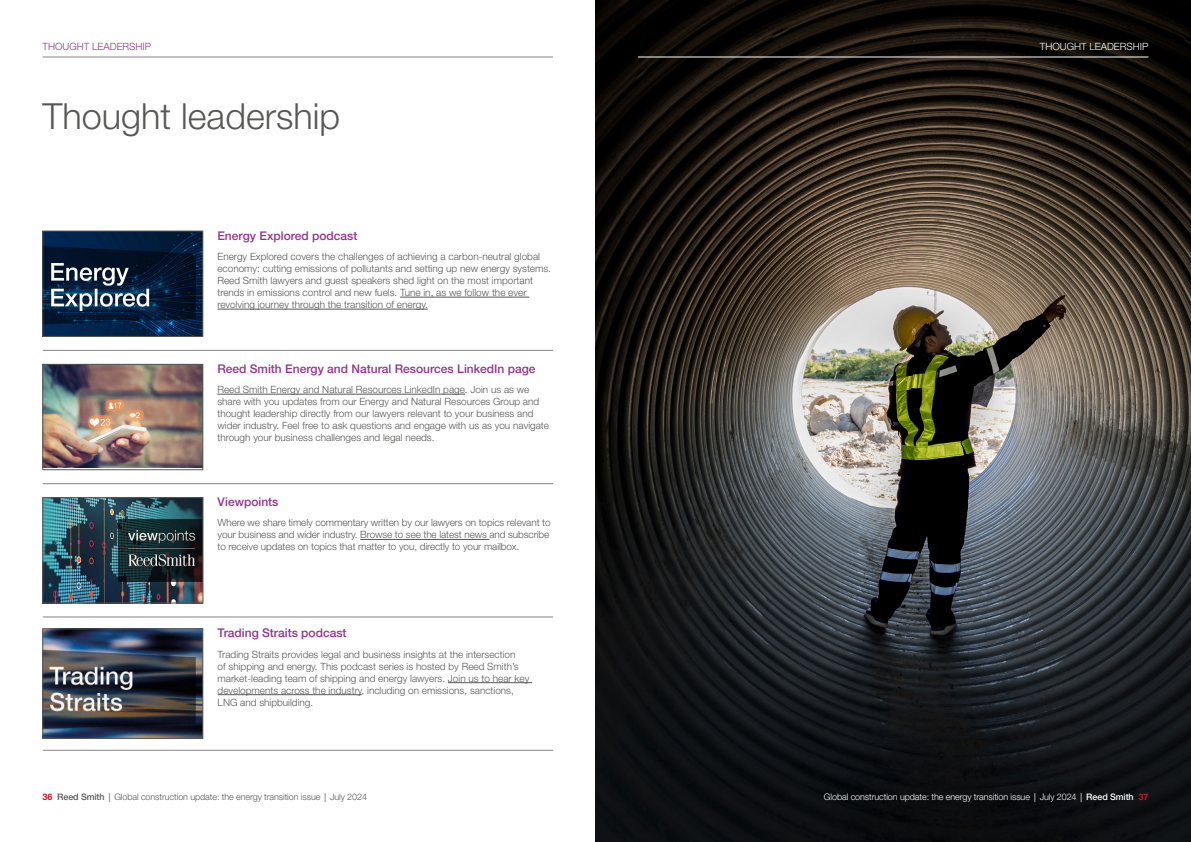
<style>
.page{position:relative;width:1191px;height:842px;background:#fff}
.page>*{position:absolute;margin:0;border:0;box-sizing:border-box;transform-origin:0 0}
.t1{font:300 36px "Helvetica Neue LT Std";color:#575756}
.t2{font:500 12px "Helvetica Neue LT Std";color:#92348a}
.t3{font:300 10px/12px "Helvetica Neue LT Std";color:#575756}
.t4{font:300 10px "Helvetica Neue LT Std";color:#92348a}
.t5{font:300 10px "Helvetica Neue LT Std";color:#fff}
.t6{font:300 9px "Helvetica Neue LT Std";letter-spacing:-.01em;color:#575756}
.t7{font:300 9px "Helvetica Neue LT Std";letter-spacing:-.01em;color:#fff}
.s1{font-weight:700;color:#ca1524}
.s2{font-weight:500}
.s3{font-family:"Open Sans";font-weight:400}
</style>
<div class="page">
<img style="left:595px;top:0;width:596px;height:842px">
<img style="left:45px;top:631px;width:156px;height:106px">
<div style="left:43px;top:629px;width:160px;height:110px;border:1px solid #575756"></div>
<hr style="left:448px;top:682px;width:84px;height:1px;background:#575756">
<hr style="left:218px;top:694px;width:143px;height:1px;background:#575756">
<hr style="left:43px;top:750px;width:510px;height:1px;background:#878787">
<hr style="left:43px;top:617px;width:510px;height:1px;background:#878787">
<hr style="left:43px;top:350px;width:510px;height:1px;background:#878787">
<hr style="left:217px;top:394px;width:248px;height:1px;background:#575756">
<hr style="left:43px;top:483px;width:510px;height:1px;background:#878787">
<img style="left:45px;top:499px;width:156px;height:102px">
<div style="left:43px;top:497px;width:160px;height:106px;border:1px solid #575756"></div>
<img style="left:45px;top:233px;width:156px;height:102px">
<div style="left:43px;top:231px;width:160px;height:106px;border:1px solid #575756"></div>
<img style="left:45px;top:366px;width:156px;height:101px">
<div style="left:43px;top:364px;width:160px;height:106px;border:1px solid #575756"></div>
<hr style="left:360px;top:539px;width:129px;height:1px;background:#575756">
<hr style="left:400px;top:297px;width:129px;height:1px;background:#575756">
<hr style="left:217px;top:309px;width:211px;height:1px;background:#575756">
<hr style="left:638px;top:57px;width:510px;height:1px;background:#fff">
<hr style="left:43px;top:57px;width:510px;height:1px;background:#878787">
<p class="t4" style="left:43px;top:40px;width:110px">THOUGHT LEADERSHIP</p>
<p class="t5" style="left:1039px;top:40px;width:110px">THOUGHT LEADERSHIP</p>
<h1 class="t1" style="left:43px;top:95px;width:299px">Thought leadership</h1>
<p class="t2" style="left:217px;top:228px;width:142px">Energy Explored podcast</p>
<p class="t3" style="left:217px;top:250px;width:335px">Energy Explored covers the challenges of achieving a carbon-neutral global economy: cutting emissions of pollutants and setting up new energy systems.<br>Reed Smith lawyers and guest speakers shed light on the most important trends in emissions control and new fuels. Tune in, as we follow the ever revolving journey through the transition of energy.</p>
<p class="t2" style="left:217px;top:361px;width:320px">Reed Smith Energy and Natural Resources LinkedIn page</p>
<p class="t3" style="left:217px;top:383px;width:333px">Reed Smith Energy and Natural Resources LinkedIn page. Join us as we share with you updates from our Energy and Natural Resources Group and thought leadership directly from our lawyers relevant to your business and wider industry. Feel free to ask questions and engage with us as you navigate through your business challenges and legal needs.</p>
<p class="t2" style="left:218px;top:494px;width:62px">Viewpoints</p>
<p class="t3" style="left:218px;top:517px;width:334px">Where we share timely commentary written by our lawyers on topics relevant to your business and wider industry. Browse to see the latest news and subscribe to receive updates on topics that matter to you, directly to your mailbox.</p>
<p class="t2" style="left:218px;top:626px;width:130px">Trading Straits podcast</p>
<p class="t3" style="left:218px;top:648px;width:313px">Trading Straits provides legal and business insights at the intersection<br>of shipping and energy. This podcast series is hosted by Reed Smith’s market-leading team of shipping and energy lawyers. Join us to hear key developments across the industry, including on emissions, sanctions, LNG and shipbuilding.</p>
<p class="t6" style="left:43px;top:791px;width:326px"><span class="s1">36</span> <span class="s2">Reed Smith</span> <span class="s3">|</span> Global construction update: the energy transition issue <span class="s3">|</span> July 2024</p>
<p class="t7" style="left:824px;top:791px;width:326px">Global construction update: the energy transition issue <span class="s3">|</span> July 2024 <span class="s3">|</span> <span class="s2">Reed Smith</span> <span class="s1">37</span></p>
</div>
